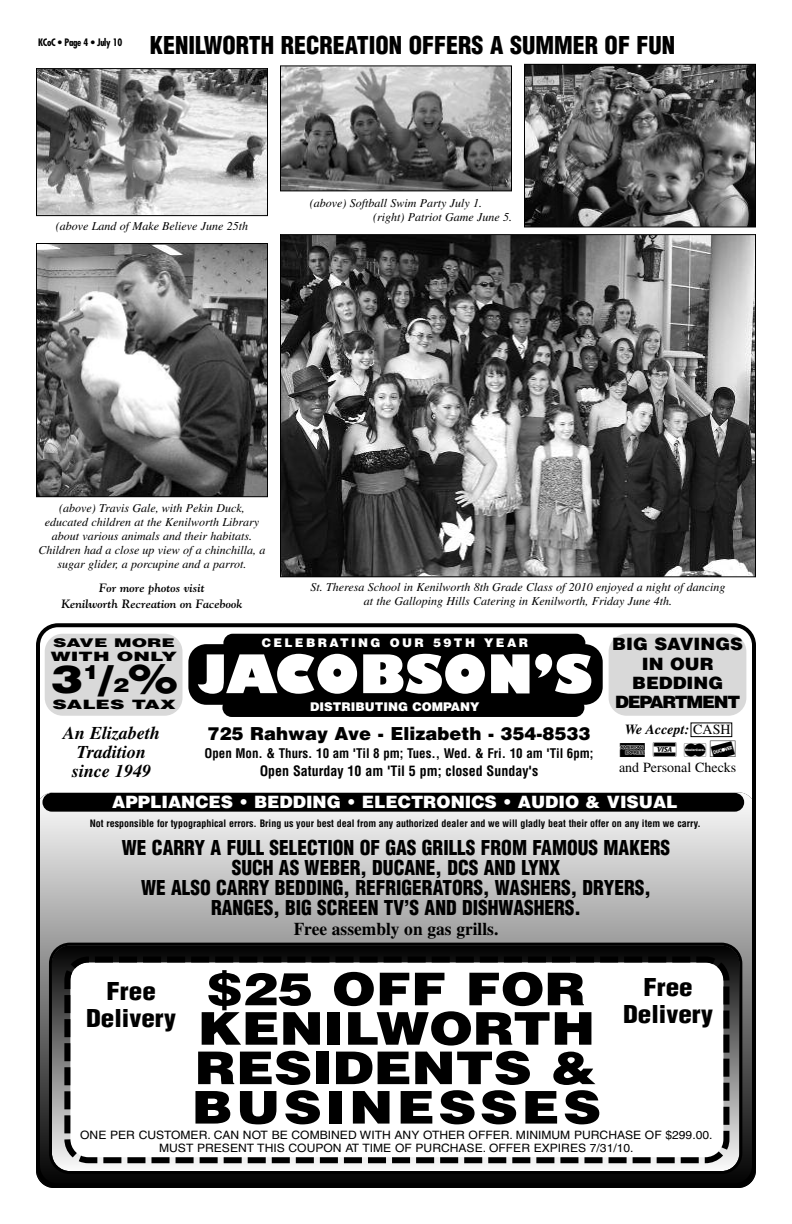
<style>
.page{position:relative;width:792px;height:1224px;background:#fff}
.page>*{position:absolute;margin:0;border:0;box-sizing:border-box;transform-origin:0 0}
.t1{font:800 52px "Gill Sans";color:#fff}
.t2{font:900 45.2px/39.4px "Helvetica";color:#000;scale:1.17 1}
.t3{font:900 45.2px "Helvetica";letter-spacing:.065em;color:#000;scale:1.17 1}
.t4{font:900 38.7px "Helvetica";color:#000;scale:1.25 1}
.t5{font:900 condensed 24px "Helvetica";color:#000}
.t6{font:900 condensed 24px/27px "Helvetica";color:#000;text-align:center;scale:1.12 1}
.t7{font:900 condensed 20px/20px "Helvetica";color:#000;text-align:center}
.t8{font:900 19.4px "Helvetica";color:#000;scale:1.25 1}
.t9{font:19.3px "Credit Cards P01";color:#000}
.t10{font:900 18px "Helvetica";color:#000}
.t11{font:italic 700 18px/19px "Times";color:#000;text-align:center}
.t12{font:700 18px "Times";color:#000}
.t13{font:900 17px "Helvetica";color:#fff}
.t14{font:900 17px/19.3px "Helvetica";color:#000;text-align:center;scale:1.05 1}
.t15{font:700 condensed 14px "Helvetica";color:#000}
.t16{font:14px "Times";color:#000}
.t17{font:italic 700 14px "Times";color:#000}
.t18{font:700 condensed 13px "Helvetica";color:#000}
.t19{font:900 12.9px "Helvetica";color:#000;scale:1.54 1}
.t20{font:italic 12px/14px "Times";color:#000;text-align:center}
.t21{font:italic 700 12px/16px "Goudy";color:#000;text-align:center}
.t22{font:900 12px "Helvetica";letter-spacing:.2em;color:#fff}
.t23{font:900 12px "Helvetica";color:#fff}
.t24{font:900 12px "Helvetica";color:#000;scale:1.54 1}
.t25{font:11.5px "Helvetica";color:#000;scale:1.05 1}
.t26{font:700 condensed 10px "Helvetica";color:#000}
.t27{font:700 condensed 10px "Futura";letter-spacing:-.025em;color:#000}
.s1{font-size:38.7px}
.s2{font-weight:400;font-style:normal}
</style>
<div class="page">
<svg style="left:36px;top:623px;width:720px;height:565px"></svg>
<div style="left:691px;top:723px;width:41px;height:14px;border:1px solid #000"></div>
<div style="left:223px;top:634px;width:362px;height:18px;background:#000;border-radius:9px"></div>
<div style="left:222px;top:698px;width:362px;height:19px;background:#000;border-radius:9px"></div>
<div style="left:42px;top:793px;width:702px;height:19px;background:#000;border-radius:9px"></div>
<div style="left:188px;top:644px;width:415px;height:61px;background:#000;border-radius:18px"></div>
<div style="left:45px;top:634px;width:138px;height:82px;background:#d9d9d9;border-radius:18px"></div>
<div style="left:609px;top:634px;width:137px;height:82px;background:#d9d9d9;border-radius:18px"></div>
<svg style="left:49px;top:943px;width:693px;height:231px"></svg>
<svg style="left:61px;top:953px;width:672px;height:214px"></svg>
<svg style="left:72px;top:1151px;width:31px;height:15px"></svg>
<img style="left:282px;top:236px;width:472px;height:339px">
<img style="left:38px;top:245px;width:228px;height:250px">
<div style="left:36px;top:243px;width:232px;height:254px;border:1px solid #000"></div>
<img style="left:282px;top:67px;width:228px;height:122px">
<div style="left:280px;top:65px;width:232px;height:126px;border:1px solid #000"></div>
<img style="left:526px;top:66px;width:228px;height:159px">
<div style="left:524px;top:64px;width:232px;height:163px;border:1px solid #000"></div>
<img style="left:38px;top:70px;width:228px;height:144px">
<div style="left:36px;top:68px;width:232px;height:148px;border:1px solid #000"></div>
<p class="t27" style="left:38px;top:38px;width:86px">KCoC • Page 4 • July 10</p>
<h3 class="t5" style="left:150px;top:32px;width:527px">KENILWORTH RECREATION OFFERS A SUMMER OF FUN</h3>
<p class="t20" style="left:56px;top:220px;width:194px">(above Land of Make Believe June 25th</p>
<p class="t20" style="left:373px;top:197px;width:140px;text-align:left;text-indent:-63px">(above) Softball Swim Party July 1. (right) Patriot Game June 5.</p>
<p class="t20" style="left:39px;top:502px;width:228px">(above) Travis Gale, with Pekin Duck, educated children at the Kenilworth Library about various animals and their habitats.<br>Children had a close up view of a chinchilla, a sugar glider, a porcupine and a parrot.</p>
<p class="t21" style="left:62px;top:580px;width:182px">For more photos visit<br>Kenilworth Recreation on Facebook</p>
<p class="t20" style="left:311px;top:581px;width:416px">St. Theresa School in Kenilworth 8th Grade Class of 2010 enjoyed a night of dancing at the Galloping Hills Catering in Kenilworth, Friday June 4th.</p>
<p class="t24" style="left:53px;top:636px;width:81px">SAVE MORE</p>
<p class="t19" style="left:51px;top:649px;width:83px">WITH ONLY</p>
<h3 class="t4" style="left:51px;top:657px;width:51px">3<sup>1</sup>/</h3>
<p class="t19" style="left:52px;top:697px;width:48px">SALES</p>
<h3 class="t8" style="left:113px;top:674px;width:53px">2<span class="s1">%</span></h3>
<p class="t19" style="left:132px;top:697px;width:30px">TAX</p>
<p class="t22" style="left:262px;top:636px;width:268px">CELEBRATING OUR 59TH YEAR</p>
<h1 class="t1" style="left:198px;top:654px;width:396px">JACOBSON’S</h1>
<p class="t23" style="left:310px;top:700px;width:171px">DISTRIBUTING COMPANY</p>
<h3 class="t11" style="left:63px;top:725px;width:98px">An Elizabeth<br>Tradition since 1949</h3>
<h3 class="t10" style="left:207px;top:723px;width:385px">725 Rahway Ave - Elizabeth - 354-8533</h3>
<p class="t18" style="left:204px;top:746px;width:391px">Open Mon. &amp; Thurs. 10 am 'Til 8 pm; Tues., Wed. &amp; Fri. 10 am 'Til 6pm;</p>
<p class="t15" style="left:260px;top:763px;width:280px">Open Saturday 10 am 'Til 5 pm; closed Sunday's</p>
<h3 class="t14" style="left:612px;top:635px;width:126px">BIG SAVINGS<br>IN OUR<br>BEDDING<br>DEPARTMENT</h3>
<p class="t17" style="left:625px;top:724px;width:107px">We Accept: <span class="s2">CASH</span></p>
<h3 class="t9" style="left:620px;top:739px;width:117px">wy[t</h3>
<p class="t16" style="left:619px;top:763px;width:119px">and Personal Checks</p>
<h3 class="t13" style="left:112px;top:792px;width:567px">APPLIANCES • BEDDING • ELECTRONICS • AUDIO &amp; VISUAL</h3>
<p class="t26" style="left:90px;top:818px;width:613px">Not responsible for typographical errors. Bring us your best deal from any authorized dealer and we will gladly beat their offer on any item we carry.</p>
<h3 class="t7" style="left:122px;top:838px;width:550px">WE CARRY A FULL SELECTION OF GAS GRILLS FROM FAMOUS MAKERS SUCH AS WEBER, DUCANE, DCS AND LYNX<br>WE ALSO CARRY BEDDING, REFRIGERATORS, WASHERS, DRYERS, RANGES, BIG SCREEN TV’S AND DISHWASHERS.</h3>
<h3 class="t12" style="left:294px;top:923px;width:206px">Free assembly on gas grills.</h3>
<h2 class="t2" style="left:195px;top:970px;width:346px">$25 OFF FOR<br>KENILWORTH<br>RESIDENTS &amp;</h2>
<h3 class="t6" style="left:86px;top:978px;width:82px">Free<br>Delivery</h3>
<h3 class="t6" style="left:623px;top:974px;width:82px">Free<br>Delivery</h3>
<h2 class="t3" style="left:192px;top:1082px;width:351px">BUSINESSES</h2>
<p class="t25" style="left:159px;top:1144px;width:453px">MUST PRESENT THIS COUPON AT TIME OF PURCHASE. OFFER EXPIRES 7/31/10.</p>
<p class="t25" style="left:80px;top:1131px;width:604px">ONE PER CUSTOMER. CAN NOT BE COMBINED WITH ANY OTHER OFFER. MINIMUM PURCHASE OF $299.00.</p>
</div>
